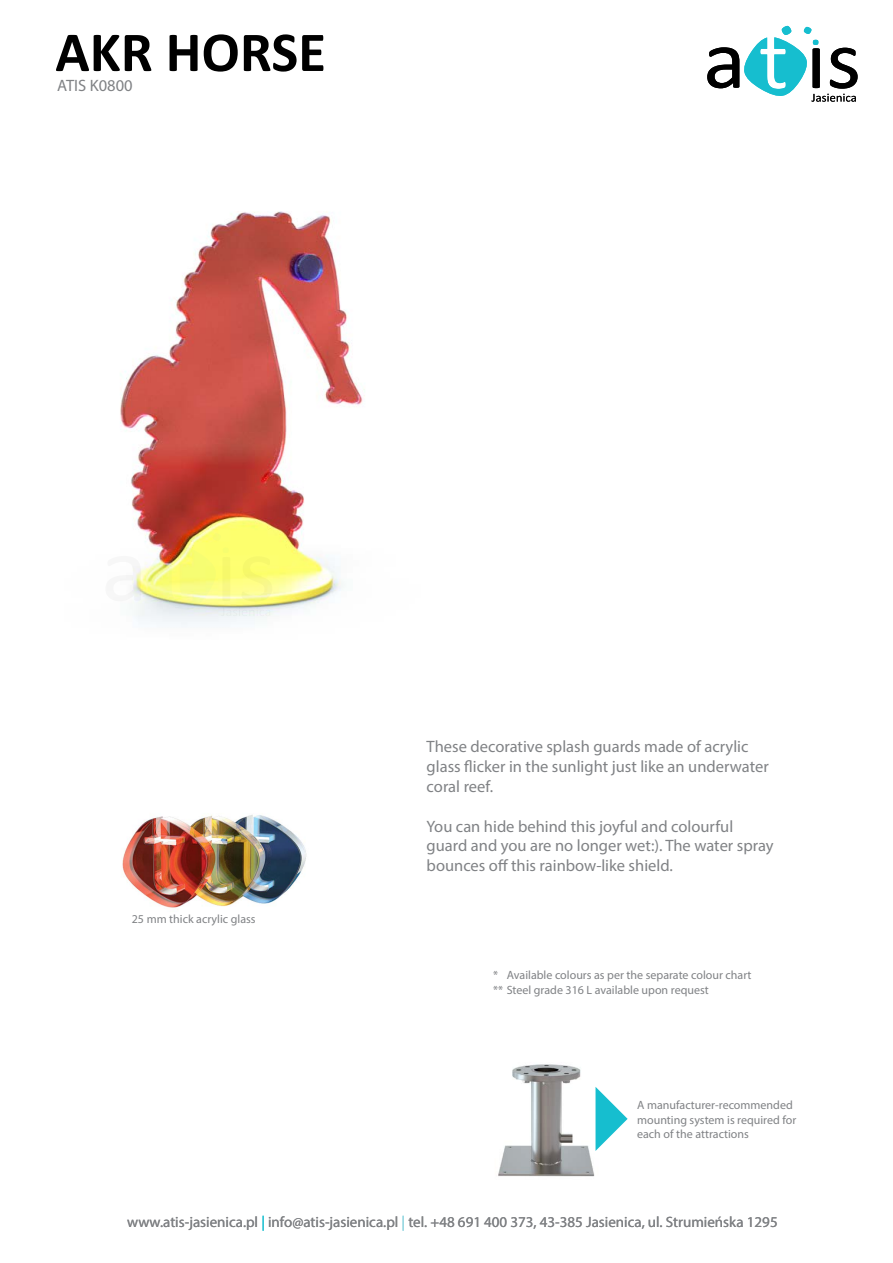
<style>
.page{position:relative;width:893px;height:1263px;background:#fff}
.page>*{position:absolute;margin:0;border:0;box-sizing:border-box;transform-origin:0 0}
.t1{font:700 56.85px "Calibri";color:#000}
.t2{font:16.5px/19.8px "Myriad Pro";color:#808285}
.t3{font:15px "Myriad Pro";color:#808285}
.t4{font:12px/14.4px "Myriad Pro";color:#808285}
.s1{color:#16becf}
.s2{color:#8dd4df}
</style>
<div class="page">
<img style="left:120px;top:211px;width:245px;height:416px">
<img style="left:122px;top:815px;width:185px;height:95px">
<img style="left:498px;top:1064px;width:97px;height:113px">
<svg style="left:595px;top:1087px;width:33px;height:64px"></svg>
<svg style="left:707px;top:26px;width:151px;height:76px"></svg>
<svg style="left:120px;top:532px;width:152px;height:84px"></svg>
<p class="t1" style="left:55px;top:12px;width:272px">AKR HORSE</p>
<p class="t2" style="left:57px;top:76px;width:77px">ATIS K0800</p>
<p class="t4" style="left:132px;top:911px;width:125px">25 mm thick acrylic glass</p>
<p class="t2" style="left:427px;top:737px;width:344px">These decorative splash guards made of acrylic glass flicker in the sunlight just like an underwater coral reef.</p>
<p class="t2" style="left:427px;top:816px;width:348px">You can hide behind this joyful and colourful guard and you are no longer wet:). The water spray bounces off this rainbow-like shield.</p>
<p class="t4" style="left:493px;top:968px;width:260px">* Available colours as per the separate colour chart ** Steel grade 316 L available upon request</p>
<p class="t4" style="left:637px;top:1098px;width:161px">A manufacturer-recommended mounting system is required for each of the attractions</p>
<p class="t3" style="left:127px;top:1212px;width:652px">www.atis-jasienica.pl <span class="s1">|</span> info@atis-jasienica.pl <span class="s2">|</span> tel. +48 691 400 373, 43-385 Jasienica, ul. Strumieńska 1295</p>
</div>
